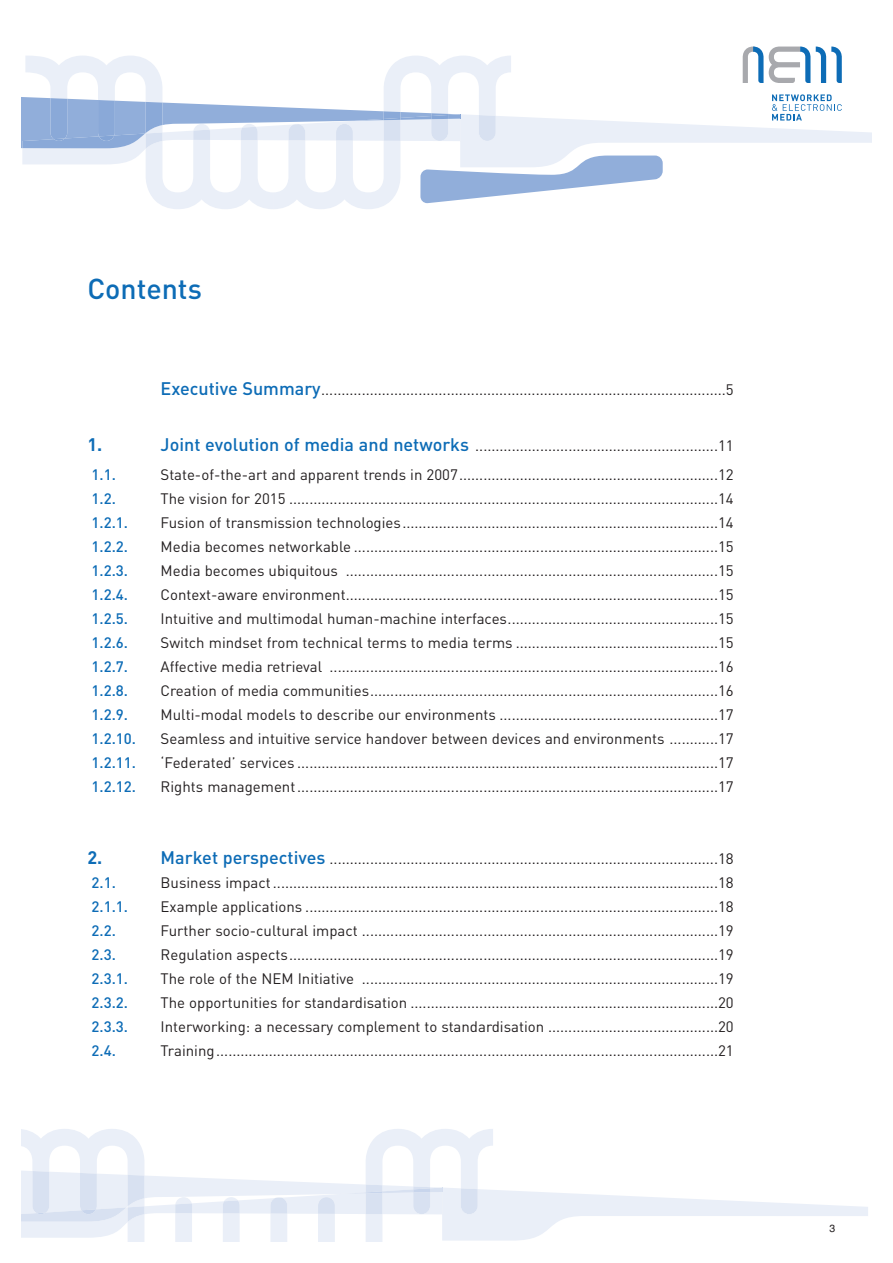
<style>
.page{position:relative;width:893px;height:1263px;background:#fff}
.page>*{position:absolute;margin:0;border:0;box-sizing:border-box;transform-origin:0 0}
.t1{font:500 28.5px "DIN";color:#0d6cb6}
.t2{font:700 18px "DIN";color:#0d6cb6}
.t3{font:15px "DIN";color:#231f20}
.t4{font:500 15px "DIN";color:#0d6cb6}
.t5{font:10.5px "Helvetica";color:#231f20}
.s1{font-weight:500;font-size:18px;color:#0d6cb6}
</style>
<div class="page">
<svg style="left:21px;top:1129px;width:847px;height:112px"></svg>
<svg style="left:21px;top:47px;width:851px;height:162px"></svg>
<h1 class="t1" style="left:87px;top:272px;width:116px">Contents</h1>
<p class="t3" style="left:161px;top:381px;width:575px"><span class="s1">Executive Summary</span>....................................................................................................5</p>
<p class="t2" style="left:87px;top:435px;width:16px">1.</p>
<p class="t3" style="left:161px;top:437px;width:575px"><span class="s1">Joint evolution of media and networks</span> ............................................................11</p>
<p class="t4" style="left:92px;top:466px;width:26px">1.1.</p>
<p class="t3" style="left:161px;top:466px;width:575px">State-of-the-art and apparent trends in 2007................................................................12</p>
<p class="t4" style="left:92px;top:490px;width:26px">1.2.</p>
<p class="t3" style="left:161px;top:490px;width:575px">The vision for 2015 ..........................................................................................................14</p>
<p class="t4" style="left:92px;top:514px;width:38px">1.2.1.</p>
<p class="t3" style="left:161px;top:514px;width:575px">Fusion of transmission technologies..............................................................................14</p>
<p class="t4" style="left:92px;top:538px;width:38px">1.2.2.</p>
<p class="t3" style="left:161px;top:538px;width:575px">Media becomes networkable ..........................................................................................15</p>
<p class="t4" style="left:92px;top:562px;width:38px">1.2.3.</p>
<p class="t3" style="left:161px;top:562px;width:575px">Media becomes ubiquitous ............................................................................................15</p>
<p class="t4" style="left:92px;top:586px;width:38px">1.2.4.</p>
<p class="t3" style="left:161px;top:586px;width:575px">Context-aware environment............................................................................................15</p>
<p class="t4" style="left:92px;top:610px;width:38px">1.2.5.</p>
<p class="t3" style="left:161px;top:610px;width:575px">Intuitive and multimodal human-machine interfaces....................................................15</p>
<p class="t4" style="left:92px;top:634px;width:38px">1.2.6.</p>
<p class="t3" style="left:161px;top:634px;width:575px">Switch mindset from technical terms to media terms ..................................................15</p>
<p class="t4" style="left:92px;top:658px;width:38px">1.2.7.</p>
<p class="t3" style="left:161px;top:658px;width:575px">Affective media retrieval ................................................................................................16</p>
<p class="t4" style="left:92px;top:682px;width:38px">1.2.8.</p>
<p class="t3" style="left:161px;top:682px;width:575px">Creation of media communities......................................................................................16</p>
<p class="t4" style="left:92px;top:706px;width:38px">1.2.9.</p>
<p class="t3" style="left:161px;top:706px;width:575px">Multi-modal models to describe our environments ......................................................17</p>
<p class="t4" style="left:92px;top:730px;width:46px">1.2.10.</p>
<p class="t3" style="left:161px;top:730px;width:575px">Seamless and intuitive service handover between devices and environments ............17</p>
<p class="t4" style="left:92px;top:754px;width:46px">1.2.11.</p>
<p class="t3" style="left:161px;top:754px;width:575px">‘Federated’ services ........................................................................................................17</p>
<p class="t4" style="left:92px;top:778px;width:46px">1.2.12.</p>
<p class="t3" style="left:161px;top:778px;width:575px">Rights management........................................................................................................17</p>
<p class="t2" style="left:87px;top:847px;width:16px">2.</p>
<p class="t3" style="left:161px;top:850px;width:575px"><span class="s1">Market perspectives</span> ................................................................................................18</p>
<p class="t4" style="left:92px;top:874px;width:26px">2.1.</p>
<p class="t3" style="left:161px;top:874px;width:575px">Business impact..............................................................................................................18</p>
<p class="t4" style="left:92px;top:898px;width:38px">2.1.1.</p>
<p class="t3" style="left:161px;top:898px;width:575px">Example applications ......................................................................................................18</p>
<p class="t4" style="left:92px;top:922px;width:26px">2.2.</p>
<p class="t3" style="left:161px;top:922px;width:575px">Further socio-cultural impact ........................................................................................19</p>
<p class="t4" style="left:92px;top:946px;width:26px">2.3.</p>
<p class="t3" style="left:161px;top:946px;width:575px">Regulation aspects..........................................................................................................19</p>
<p class="t4" style="left:92px;top:970px;width:38px">2.3.1.</p>
<p class="t3" style="left:161px;top:970px;width:575px">The role of the NEM Initiative ........................................................................................19</p>
<p class="t4" style="left:92px;top:994px;width:38px">2.3.2.</p>
<p class="t3" style="left:161px;top:994px;width:575px">The opportunities for standardisation ............................................................................20</p>
<p class="t4" style="left:92px;top:1018px;width:38px">2.3.3.</p>
<p class="t3" style="left:161px;top:1018px;width:575px">Interworking: a necessary complement to standardisation ..........................................20</p>
<p class="t4" style="left:92px;top:1042px;width:26px">2.4.</p>
<p class="t3" style="left:161px;top:1042px;width:575px">Training............................................................................................................................21</p>
<p class="t5" style="left:830px;top:1222px;width:7px">3</p>
</div>
